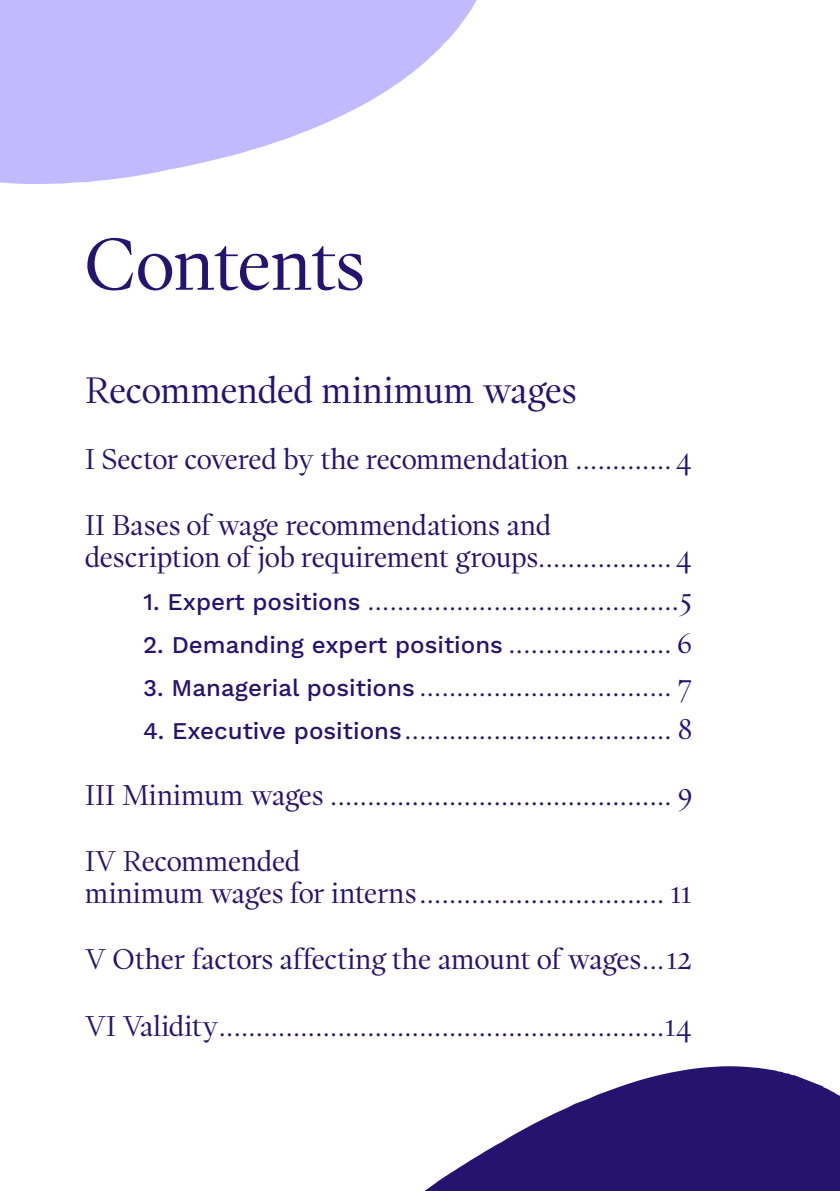
<style>
.page{position:relative;width:840px;height:1191px;background:#fff}
.page>*{position:absolute;margin:0;border:0;box-sizing:border-box;transform-origin:0 0}
.Otsikko_1__h2{font:72px "PP Writer";letter-spacing:-.01em;color:#26136f}
.t1{font:36px "PP Writer";color:#26136f}
.t2{font:28px/32px "PP Writer";color:#26136f}
.t3{font:500 24px "Work Sans";color:#26136f}
.s1{font-family:"Work Sans";font-weight:500;font-size:24px}
.s2{font-family:"PP Writer";font-weight:400;font-size:28px}
</style>
<div class="page">
<svg style="left:0;top:0;width:477px;height:184px;fill:#c1bbfe"></svg>
<svg style="left:424px;top:1066px;width:415px;height:125px;fill:#26136f"></svg>
<h2 class="Otsikko_1__h2" style="left:85px;top:216px;width:280px">Contents</h2>
<p class="t1" style="left:85px;top:366px;width:492px">Recommended minimum wages</p>
<p class="t2" style="left:85px;top:443px;width:608px">I Sector covered by the recommendation .............4</p>
<p class="t2" style="left:85px;top:509px;width:608px">II Bases of wage recommendations and description of job requirement groups..................4</p>
<p class="t2" style="left:143px;top:584px;width:550px"><span class="s1">1. Expert positions</span> ..........................................5</p>
<p class="t3" style="left:143px;top:631px;width:550px">2. Demanding expert positions <span class="s2">...................... 6</span></p>
<p class="t2" style="left:143px;top:670px;width:549px"><span class="s1">3. Managerial positions</span> .................................. 7</p>
<p class="t2" style="left:143px;top:713px;width:550px"><span class="s1">4. Executive positions</span>.................................... 8</p>
<p class="t2" style="left:85px;top:779px;width:608px">III Minimum wages .............................................. 9</p>
<p class="t2" style="left:85px;top:845px;width:607px">IV Recommended<br>minimum wages for interns................................. 11</p>
<p class="t2" style="left:85px;top:943px;width:608px">V Other factors affecting the amount of wages...12</p>
<p class="t2" style="left:85px;top:1009px;width:608px">VI Validity............................................................14</p>
</div>
